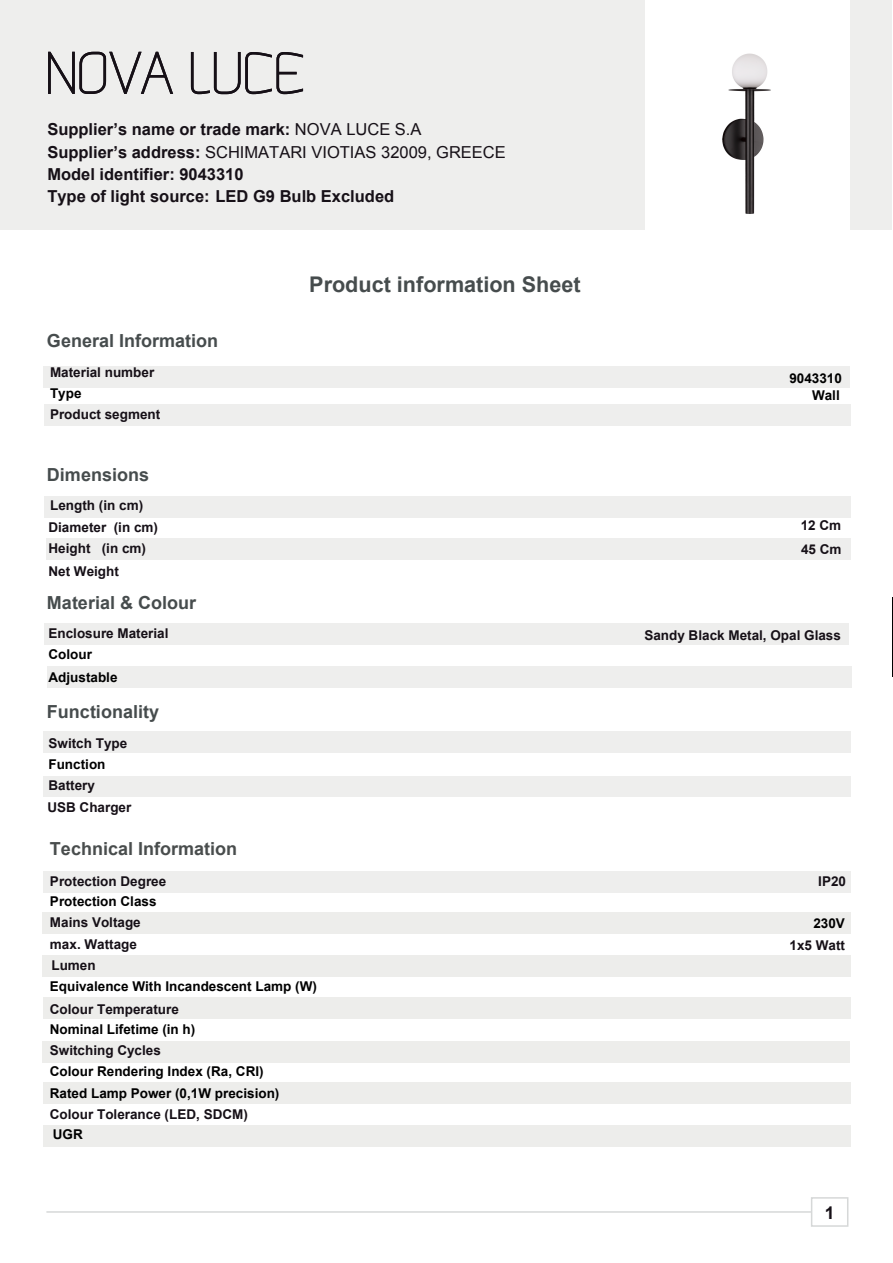
<style>
.page{position:relative;width:893px;height:1263px;background:#fff}
.page>*{position:absolute;margin:0;border:0;box-sizing:border-box;transform-origin:0 0}
.t1{font:700 21.6px "Arial";color:#464c4d}
.t2{font:700 18px "Arial";color:#464c4d}
.t3{font:700 18px "Arial";color:#494d4d}
.t4{font:700 17.55px "Arial";color:#161017}
.t5{font:700 16.5px/21.6px "Arial";color:#161017}
.t6{font:16.5px "Arial";color:#161017}
.t7{font:700 13.5px/21.6px "Arial";color:#161017}
.t8{font:700 13.5px/22.6px "Arial";color:#000}
.s1{font-weight:400}
.s2{font-weight:700}
</style>
<div class="page">
<div style="left:43px;top:731px;width:808px;height:21px;background:#eeeeed"></div>
<div style="left:44px;top:1125px;width:807px;height:21px;background:#ededeb"></div>
<div style="left:44px;top:624px;width:805px;height:21px;background:#eeeeed"></div>
<div style="left:47px;top:666px;width:805px;height:21px;background:#eeeeed"></div>
<div style="left:811px;top:1197px;width:37px;height:30px;border:2px solid #d6d8d8"></div>
<div style="left:44px;top:496px;width:807px;height:21px;background:#eeeeed"></div>
<div style="left:46px;top:539px;width:805px;height:21px;background:#eeeeed"></div>
<div style="left:43px;top:776px;width:808px;height:21px;background:#eeeeed"></div>
<hr style="left:46px;top:1211px;width:766px;height:2px;background:#d6d8d8">
<div style="left:1px;top:0;width:891px;height:230px;background:#eeeeed"></div>
<svg style="left:190px;top:52px;width:114px;height:43px"></svg>
<svg style="left:48px;top:51px;width:126px;height:43px"></svg>
<div style="left:43px;top:871px;width:808px;height:21px;background:#eeeeed"></div>
<div style="left:42px;top:1041px;width:807px;height:21px;background:#ededeb"></div>
<div style="left:44px;top:1082px;width:807px;height:21px;background:#ededeb"></div>
<div style="left:43px;top:997px;width:807px;height:21px;background:#ededeb"></div>
<div style="left:43px;top:912px;width:808px;height:21px;background:#ededeb"></div>
<div style="left:43px;top:955px;width:808px;height:22px;background:#ededeb"></div>
<div style="left:44px;top:405px;width:807px;height:21px;background:#eeeeed"></div>
<div style="left:43px;top:366px;width:807px;height:21px;background:#eeeeed"></div>
<div style="left:645px;top:0;width:205px;height:258px;background:#fff"></div>
<img style="left:722px;top:53px;width:49px;height:161px">
<p class="t5" style="left:47px;top:119px;width:376px">Supplier’s name or trade mark: <span class="s1">NOVA LUCE S.A</span></p>
<p class="t5" style="left:47px;top:164px;width:348px">Model identifier: 9043310<br>Type of light source: LED G9 Bulb Excluded</p>
<p class="t6" style="left:47px;top:142px;width:460px"><span class="s2">Supplier’s address:</span> SCHIMATARI VIOTIAS 32009, GREECE</p>
<h2 class="t2" style="left:47px;top:329px;width:173px">General Information</h2>
<p class="t7" style="left:50px;top:361px;width:106px">Material number</p>
<p class="t8" style="left:50px;top:382px;width:33px">Type</p>
<p class="t7" style="left:50px;top:404px;width:112px">Product segment</p>
<h2 class="t2" style="left:47px;top:463px;width:104px">Dimensions</h2>
<p class="t7" style="left:50px;top:495px;width:95px">Length (in cm)</p>
<p class="t7" style="left:48px;top:517px;width:111px">Diameter (in cm)</p>
<p class="t7" style="left:48px;top:538px;width:99px">Height (in cm)</p>
<h2 class="t2" style="left:47px;top:590px;width:151px">Material &amp; Colour</h2>
<p class="t7" style="left:48px;top:623px;width:122px">Enclosure Material</p>
<p class="t8" style="left:48px;top:644px;width:71px">Colour<br>Adjustable</p>
<h2 class="t2" style="left:47px;top:700px;width:114px">Functionality</h2>
<p class="t7" style="left:48px;top:733px;width:80px">Switch Type</p>
<p class="t8" style="left:48px;top:753px;width:58px">Function</p>
<p class="t7" style="left:47px;top:775px;width:86px;line-height:22px">Battery<br>USB Charger</p>
<p class="t7" style="left:48px;top:561px;width:72px">Net Weight</p>
<h2 class="t3" style="left:50px;top:837px;width:189px">Technical Information</h2>
<p class="t7" style="left:50px;top:871px;width:118px">Protection Degree</p>
<p class="t8" style="left:50px;top:890px;width:108px">Protection Class</p>
<p class="t7" style="left:50px;top:912px;width:92px">Mains Voltage max. Wattage<br>Lumen</p>
<h1 class="t1" style="left:309px;top:270px;width:273px">Product information Sheet</h1>
<p class="t8" style="left:50px;top:975px;width:269px">Equivalence With Incandescent Lamp (W)</p>
<p class="t7" style="left:50px;top:999px;width:131px">Colour Temperature</p>
<p class="t8" style="left:50px;top:1018px;width:147px">Nominal Lifetime (in h)</p>
<p class="t7" style="left:50px;top:1040px;width:113px">Switching Cycles</p>
<p class="t8" style="left:50px;top:1061px;width:231px;line-height:21.5px">Colour Rendering Index (Ra, CRI)<br>Rated Lamp Power (0,1W precision)</p>
<p class="t8" style="left:53px;top:1123px;width:31px">UGR</p>
<p class="t7" style="left:50px;top:1104px;width:200px">Colour Tolerance (LED, SDCM)</p>
<p class="t8" style="left:789px;top:368px;width:54px">9043310</p>
<p class="t8" style="left:812px;top:385px;width:29px">Wall</p>
<p class="t7" style="left:801px;top:515px;width:42px">12 Cm</p>
<p class="t7" style="left:801px;top:539px;width:42px">45 Cm</p>
<p class="t7" style="left:644px;top:625px;width:198px">Sandy Black Metal, Opal Glass</p>
<p class="t7" style="left:818px;top:871px;width:29px">IP20</p>
<p class="t8" style="left:813px;top:913px;width:33px">230V</p>
<p class="t7" style="left:789px;top:935px;width:57px">1x5 Watt</p>
<p class="t4" style="left:825px;top:1201px;width:11px">1</p>
</div>
